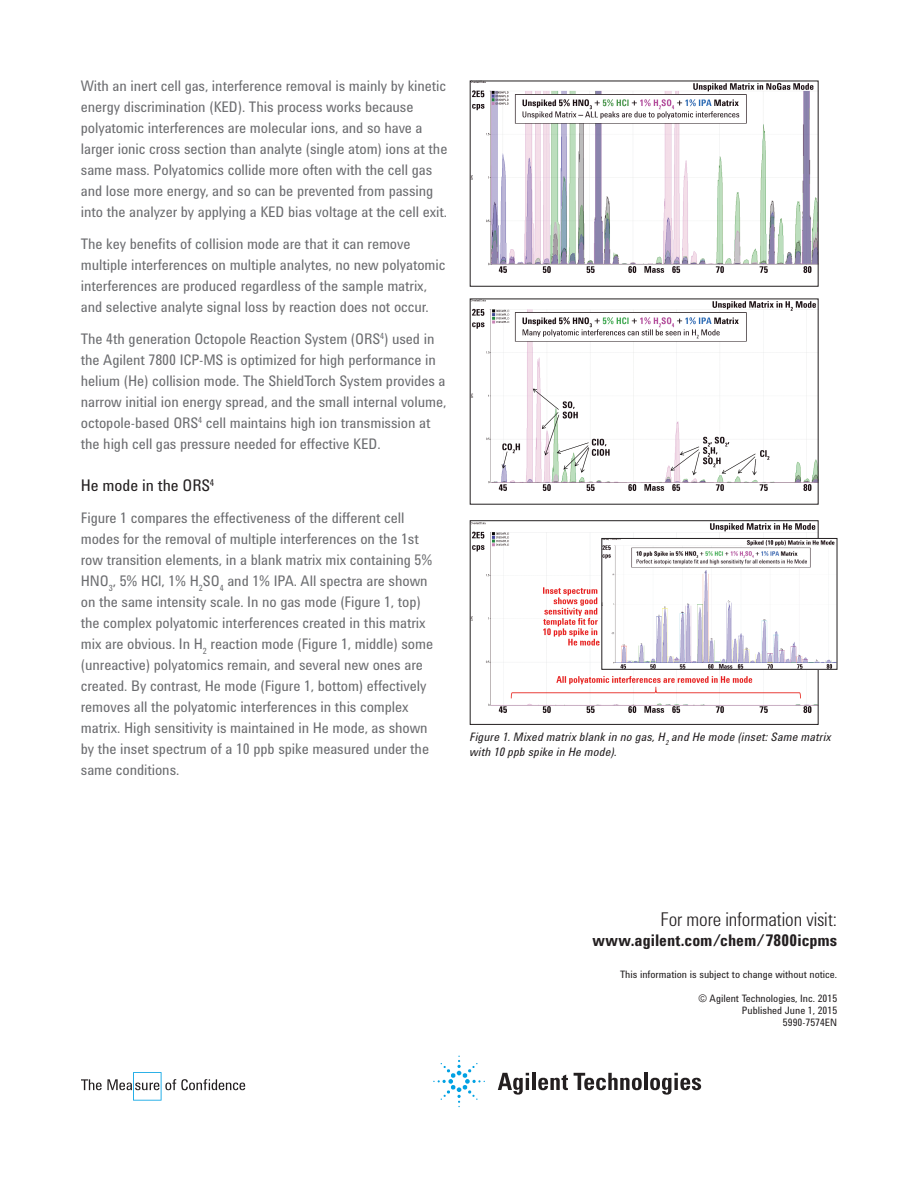
<style>
.page{position:relative;width:918px;height:1188px;background:#fff}
.page>*{position:absolute;margin:0;border:0;box-sizing:border-box;transform-origin:0 0}
.t1{font:300 19.5px "Agilent Condensed CFF";letter-spacing:-.005em;color:#231f20}
.t2{font:700 16.5px "Agilent Condensed CFF";color:#231f20}
.t3{font:16.5px "Agilent Condensed CFF";letter-spacing:-.005em;color:#231f20}
.t4{font:15px/21px "Agilent Condensed CFF";letter-spacing:-.005em;color:#6c6d70}
.t5{font:italic 12px/15px "Agilent Condensed CFF";letter-spacing:.015em;color:#231f20}
.t6{font:10.5px/12px "Agilent Condensed CFF";color:#231f20;text-align:right}
</style>
<div class="page">
<img style="left:472px;top:83px;width:344px;height:190px">
<img style="left:472px;top:301px;width:344px;height:190px">
<img style="left:472px;top:523px;width:344px;height:190px">
<div style="left:470px;top:521px;width:348px;height:204px;border:1px solid #231f20"></div>
<img style="left:604px;top:540px;width:231px;height:128px">
<div style="left:602px;top:538px;width:235px;height:132px;border:1px solid #231f20"></div>
<svg style="left:81px;top:1072px;width:164px;height:29px"></svg>
<svg style="left:498px;top:1073px;width:31px;height:22px"></svg>
<hr style="left:532px;top:1073px;width:4px;height:17px;background:#231f20">
<svg style="left:538px;top:1075px;width:30px;height:15px"></svg>
<svg style="left:574px;top:1073px;width:68px;height:17px"></svg>
<hr style="left:644px;top:1073px;width:4px;height:17px;background:#231f20">
<svg style="left:650px;top:1073px;width:51px;height:22px"></svg>
<svg style="left:433px;top:1056px;width:52px;height:51px"></svg>
<p class="t4" style="left:81px;top:75px;width:368px">With an inert cell gas, interference removal is mainly by kinetic energy discrimination (KED). This process works because polyatomic interferences are molecular ions, and so have a larger ionic cross section than analyte (single atom) ions at the same mass. Polyatomics collide more often with the cell gas and lose more energy, and so can be prevented from passing into the analyzer by applying a KED bias voltage at the cell exit.</p>
<p class="t4" style="left:81px;top:233px;width:366px">The key benefits of collision mode are that it can remove multiple interferences on multiple analytes, no new polyatomic interferences are produced regardless of the sample matrix, and selective analyte signal loss by reaction does not occur.</p>
<p class="t4" style="left:81px;top:328px;width:367px">The 4th generation Octopole Reaction System (ORS<sup>4</sup>) used in the Agilent 7800 ICP-MS is optimized for high performance in helium (He) collision mode. The ShieldTorch System provides a narrow initial ion energy spread, and the small internal volume, octopole-based ORS<sup>4</sup> cell maintains high ion transmission at the high cell gas pressure needed for effective KED.</p>
<p class="t3" style="left:81px;top:473px;width:135px">He mode in the ORS<sup>4</sup></p>
<p class="t4" style="left:81px;top:507px;width:354px">Figure 1 compares the effectiveness of the different cell modes for the removal of multiple interferences on the 1st row transition elements, in a blank matrix mix containing 5% HNO<sub>3</sub>, 5% HCl, 1% H<sub>2</sub>SO<sub>4</sub> and 1% IPA. All spectra are shown on the same intensity scale. In no gas mode (Figure 1, top) the complex polyatomic interferences created in this matrix mix are obvious. In H<sub>2</sub> reaction mode (Figure 1, middle) some (unreactive) polyatomics remain, and several new ones are created. By contrast, He mode (Figure 1, bottom) effectively removes all the polyatomic interferences in this complex matrix. High sensitivity is maintained in He mode, as shown by the inset spectrum of a 10 ppb spike measured under the same conditions.</p>
<p class="t5" style="left:470px;top:729px;width:363px">Figure 1. Mixed matrix blank in no gas, H<sub>2</sub> and He mode (inset: Same matrix with 10 ppb spike in He mode).</p>
<h1 class="t1" style="left:660px;top:905px;width:178px">For more information visit:</h1>
<p class="t2" style="left:592px;top:928px;width:246px">www.agilent.com/chem/7800icpms</p>
<p class="t6" style="left:620px;top:968px;width:219px">This information is subject to change without notice.</p>
<p class="t6" style="left:698px;top:992px;width:140px">© Agilent Technologies, Inc. 2015<br>Published June 1, 2015<br>5990-7574EN</p>
</div>
